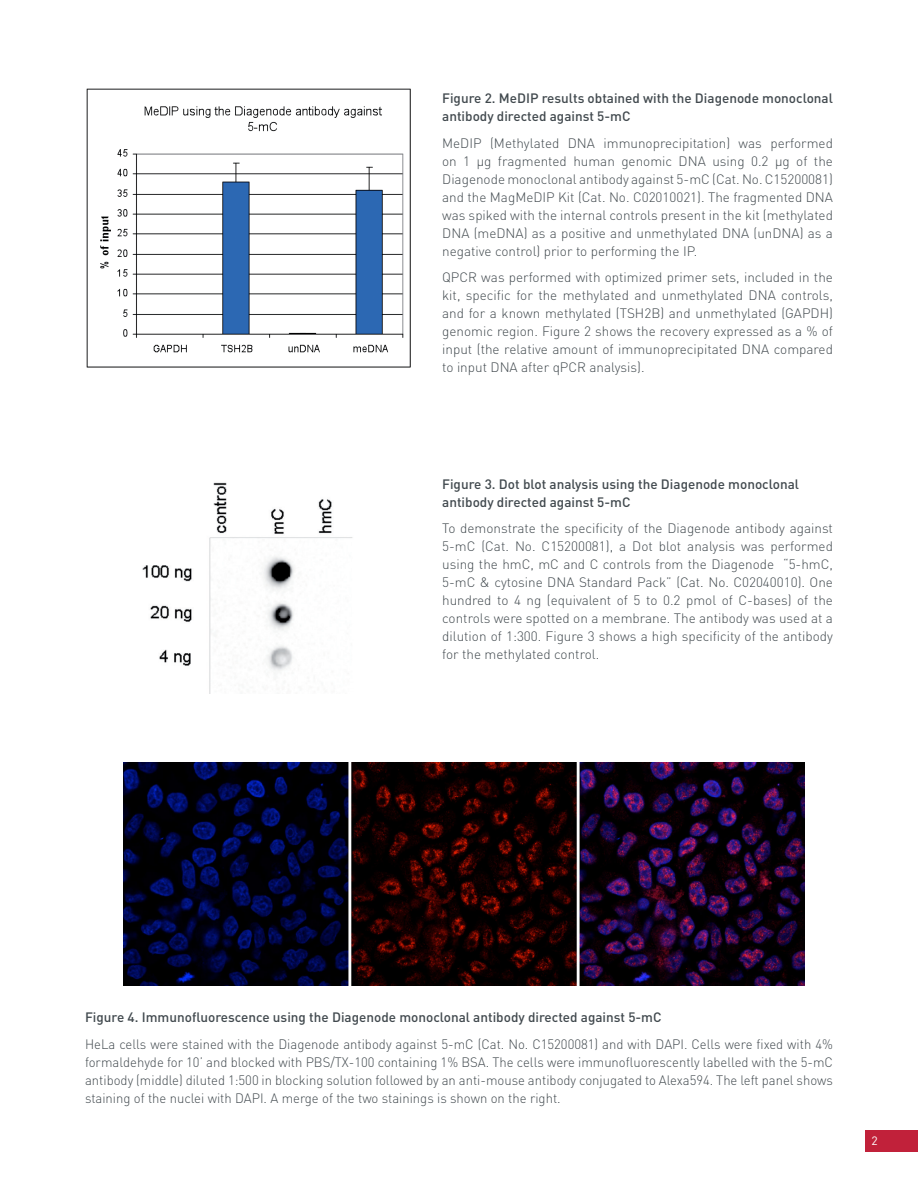
<style>
.page{position:relative;width:918px;height:1188px;background:#fff}
.page>*{position:absolute;margin:0;border:0;box-sizing:border-box;transform-origin:0 0}
.BODY_justifié{font:300 13.5px/18px "DIN";color:#41494e;text-align:justify}
.BODY_justifié-2{font:500 13.5px/18px "DIN";color:#41494e}
.t1{font:12px "DIN";color:#fff}
</style>
<div class="page">
<div style="left:865px;top:1131px;width:53px;height:21px;background:#c1213a"></div>
<img style="left:142px;top:482px;width:211px;height:212px">
<img style="left:86px;top:88px;width:325px;height:280px">
<img style="left:123px;top:763px;width:681px;height:223px">
<p class="BODY_justifié-2" style="left:442px;top:89px;width:392px">Figure 2. MeDIP results obtained with the Diagenode monoclonal antibody directed against 5-mC</p>
<p class="BODY_justifié" style="left:442px;top:134px;width:392px">MeDIP (Methylated DNA immunoprecipitation) was performed on 1 µg fragmented human genomic DNA using 0.2 µg of the Diagenode monoclonal antibody against 5-mC (Cat. No. C15200081) and the MagMeDIP Kit (Cat. No. C02010021). The fragmented DNA was spiked with the internal controls present in the kit (methylated DNA (meDNA) as a positive and unmethylated DNA (unDNA) as a negative control) prior to performing the IP.</p>
<p class="BODY_justifié" style="left:442px;top:268px;width:392px">QPCR was performed with optimized primer sets, included in the kit, specific for the methylated and unmethylated DNA controls, and for a known methylated (TSH2B) and unmethylated (GAPDH) genomic region. Figure 2 shows the recovery expressed as a % of input (the relative amount of immunoprecipitated DNA compared to input DNA after qPCR analysis).</p>
<p class="BODY_justifié-2" style="left:442px;top:474px;width:358px">Figure 3. Dot blot analysis using the Diagenode monoclonal antibody directed against 5-mC</p>
<p class="BODY_justifié" style="left:442px;top:519px;width:392px">To demonstrate the specificity of the Diagenode antibody against 5-mC (Cat. No. C15200081), a Dot blot analysis was performed using the hmC, mC and C controls from the Diagenode “5-hmC, 5-mC &amp; cytosine DNA Standard Pack” (Cat. No. C02040010). One hundred to 4 ng (equivalent of 5 to 0.2 pmol of C-bases) of the controls were spotted on a membrane. The antibody was used at a dilution of 1:300. Figure 3 shows a high specificity of the antibody for the methylated control.</p>
<p class="BODY_justifié-2" style="left:85px;top:1008px;width:578px">Figure 4. Immunofluorescence using the Diagenode monoclonal antibody directed against 5-mC</p>
<p class="BODY_justifié" style="left:85px;top:1035px;width:749px">HeLa cells were stained with the Diagenode antibody against 5-mC (Cat. No. C15200081) and with DAPI. Cells were fixed with 4% formaldehyde for 10’ and blocked with PBS/TX-100 containing 1% BSA. The cells were immunofluorescently labelled with the 5-mC antibody (middle) diluted 1:500 in blocking solution followed by an anti-mouse antibody conjugated to Alexa594. The left panel shows staining of the nuclei with DAPI. A merge of the two stainings is shown on the right.</p>
<p class="t1" style="left:871px;top:1133px;width:8px">2</p>
</div>
